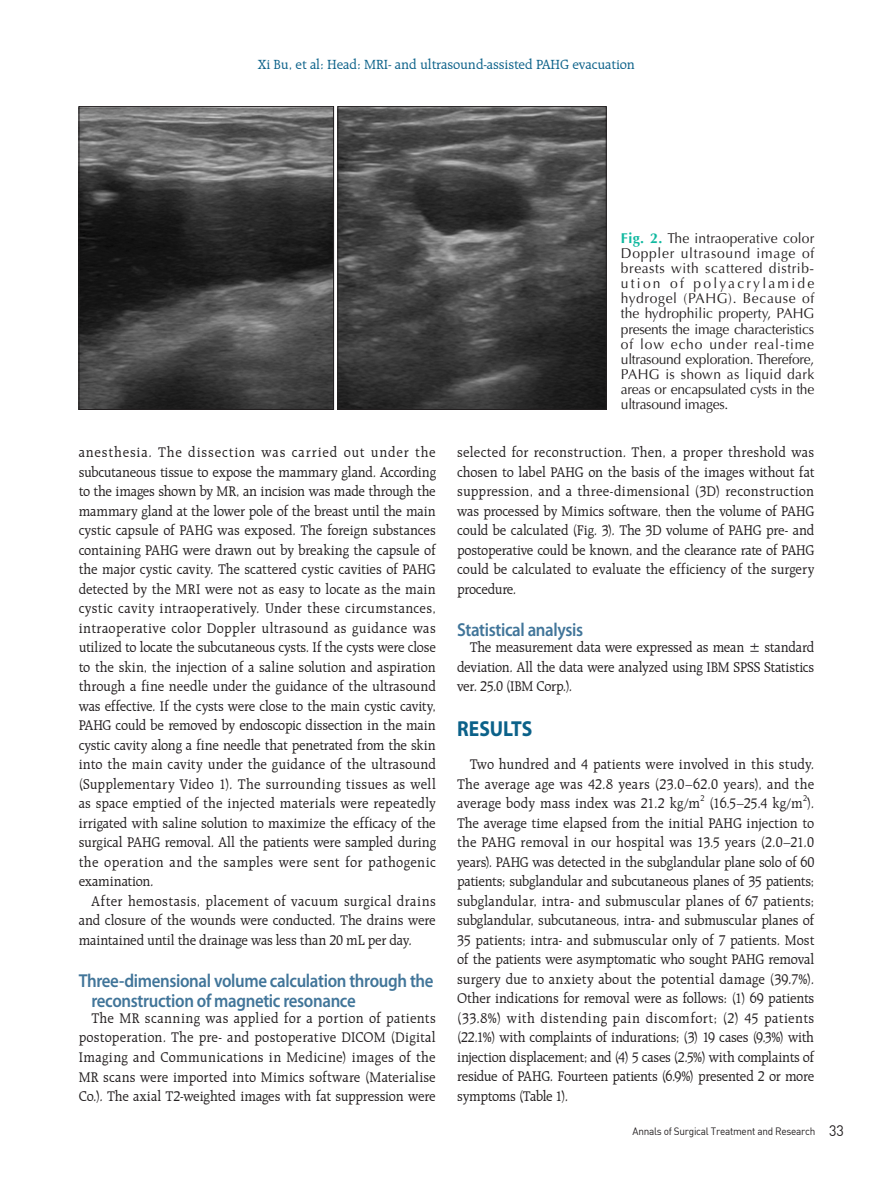
<style>
.page{position:relative;width:893px;height:1191px;background:#fff}
.page>*{position:absolute;margin:0;border:0;box-sizing:border-box;transform-origin:0 0}
.서론_1st{font:700 21.75px "Myriad Pro";color:#0b6189;scale:.9 1}
._1__2nd{font:600 18.75px/19.5px "Myriad Pro";letter-spacing:-.02em;color:#417599;scale:.9 1}
.본문{font:15px/19.5px "Raleigh BT";letter-spacing:-.01em;color:#231f20;text-align:justify;scale:.94 1}
.그림_캡션{font:14.25px/15px "Optima LT Std";letter-spacing:-.02em;color:#231f20;text-align:justify}
.t1{font:14.25px "Raleigh BT";letter-spacing:-.01em;color:#0b6189}
.t2{font:10.5px "Dinreg";letter-spacing:-.025em;color:#231f20;scale:.95 1}
.본문-2{font:8.7px "Raleigh BT";color:#231f20;scale:.94 1}
.s1{font-weight:700;color:#11b9a0}
.s2{font-size:15px}
</style>
<div class="page">
<svg style="left:79px;top:106px;width:528px;height:304px;background:#494949"></svg>
<p class="t1" style="left:258px;top:56px;width:379px">Xi Bu, et al: Head: MRI- and ultrasound-assisted PAHG evacuation</p>
<p class="본문" style="left:79px;top:442px;width:382px">anesthesia. The dissection was carried out under the subcutaneous tissue to expose the mammary gland. According to the images shown by MR, an incision was made through the mammary gland at the lower pole of the breast until the main cystic capsule of PAHG was exposed. The foreign substances containing PAHG were drawn out by breaking the capsule of the major cystic cavity. The scattered cystic cavities of PAHG detected by the MRI were not as easy to locate as the main cystic cavity intraoperatively. Under these circumstances, intraoperative color Doppler ultrasound as guidance was utilized to locate the subcutaneous cysts. If the cysts were close to the skin, the injection of a saline solution and aspiration through a fine needle under the guidance of the ultrasound was effective. If the cysts were close to the main cystic cavity, PAHG could be removed by endoscopic dissection in the main cystic cavity along a fine needle that penetrated from the skin into the main cavity under the guidance of the ultrasound (Supplementary Video 1). The surrounding tissues as well as space emptied of the injected materials were repeatedly irrigated with saline solution to maximize the efficacy of the surgical PAHG removal. All the patients were sampled during the operation and the samples were sent for pathogenic examination.</p>
<p class="본문" style="left:79px;top:891px;width:382px;text-indent:13px">After hemostasis, placement of vacuum surgical drains and closure of the wounds were conducted. The drains were maintained until the drainage was less than 20 mL per day.</p>
<p class="_1__2nd" style="left:91px;top:970px;width:382px;text-indent:-13px">Three-dimensional volume calculation through the reconstruction of magnetic resonance</p>
<p class="본문" style="left:79px;top:1008px;width:381px;text-indent:13px">The MR scanning was applied for a portion of patients postoperation. The pre- and postoperative DICOM (Digital Imaging and Communications in Medicine) images of the MR scans were imported into Mimics software (Materialise Co.). The axial T2-weighted images with fat suppression were</p>
<p class="그림_캡션" style="left:621px;top:231px;width:195px"><span class="s1">Fig. 2.</span> The intraoperative color Doppler ultrasound image of breasts with scattered distrib&shy;ution of polyacrylamide hydrogel (PAHG). Because of the hydrophilic property, PAHG presents the image characteristics of low echo under real-time ultrasound exploration. Therefore, PAHG is shown as liquid dark areas or encapsulated cysts in the ultrasound images.</p>
<p class="본문" style="left:457px;top:442px;width:382px">selected for reconstruction. Then, a proper threshold was chosen to label PAHG on the basis of the images without fat suppression, and a three-dimensional (3D) reconstruction was processed by Mimics software, then the volume of PAHG could be calculated (Fig. 3). The 3D volume of PAHG pre- and postoperative could be known, and the clearance rate of PAHG could be calculated to evaluate the efficiency of the surgery procedure.</p>
<p class="_1__2nd" style="left:457px;top:619px;width:141px">Statistical analysis</p>
<p class="본문" style="left:457px;top:637px;width:381px;text-indent:13px">The measurement data were expressed as mean ± standard deviation. All the data were analyzed using IBM SPSS Statistics ver. 25.0 (IBM Corp.).</p>
<p class="서론_1st" style="left:457px;top:715px;width:85px">RESULTS</p>
<p class="본문" style="left:457px;top:754px;width:382px;text-indent:13px">Two hundred and 4 patients were involved in this study.<br>The average age was 42.8 years (23.0–62.0 years), and the average body mass index was 21.2 kg/m</p>
<p class="본문-2" style="left:803px;top:793px;width:6px">2</p>
<p class="본문" style="left:457px;top:813px;width:382px">The average time elapsed from the initial PAHG injection to the PAHG removal in our hospital was 13.5 years (2.0–21.0 years). PAHG was detected in the subglandular plane solo of 60 patients; subglandular and subcutaneous planes of 35 patients; subglandular, intra- and submuscular planes of 67 patients; subglandular, subcutaneous, intra- and submuscular planes of 35 patients; intra- and submuscular only of 7 patients. Most of the patients were asymptomatic who sought PAHG removal surgery due to anxiety about the potential damage (39.7%).<br>Other indications for removal were as follows: (1) 69 patients (33.8%) with distending pain discomfort; (2) 45 patients (22.1%) with complaints of indurations; (3) 19 cases (9.3%) with injection displacement; and (4) 5 cases (2.5%) with complaints of residue of PAHG. Fourteen patients (6.9%) presented 2 or more symptoms (Table 1).</p>
<p class="본문-2" style="left:700px;top:793px;width:6px">2</p>
<p class="본문" style="left:709px;top:793px;width:113px">(16.5–25.4 kg/m ).</p>
<p class="t2" style="left:633px;top:1124px;width:224px">Annals of Surgical Treatment and Research <span class="s2">33</span></p>
</div>
